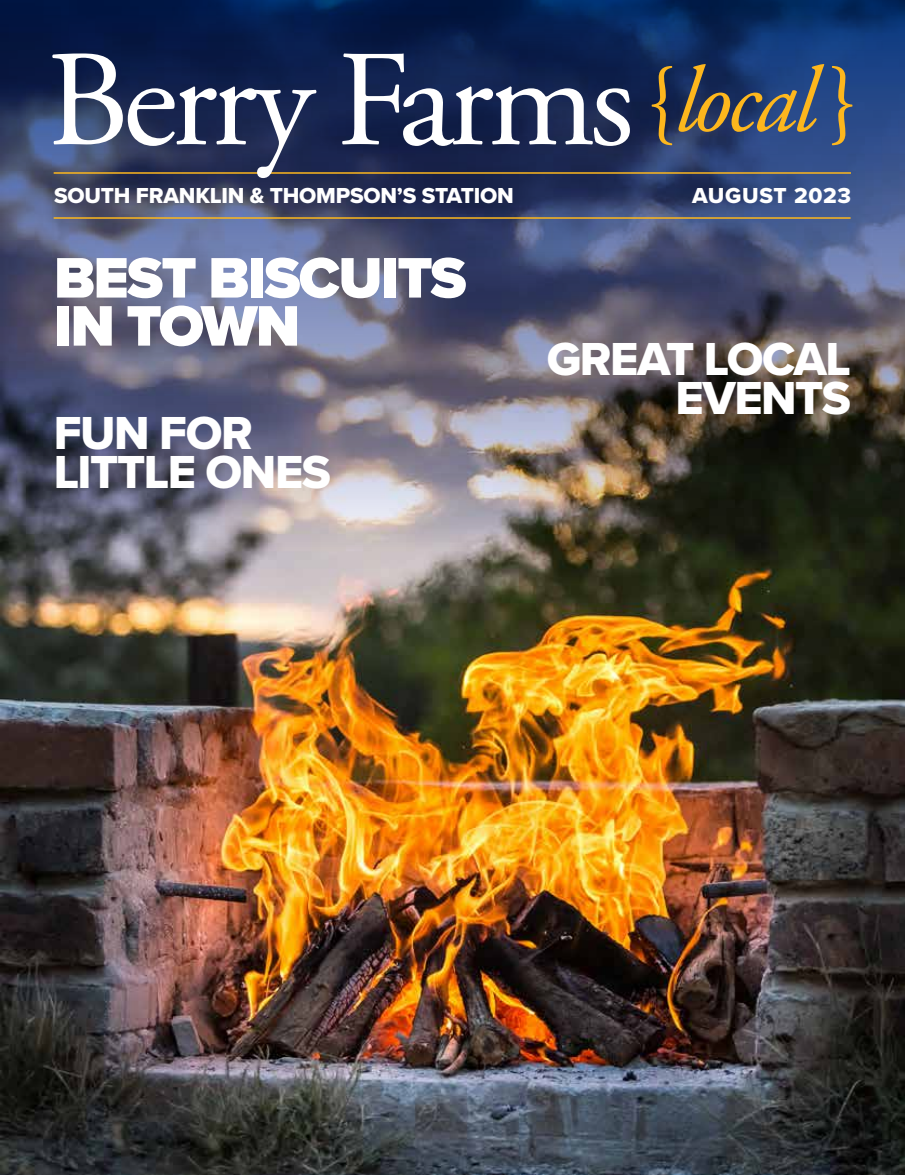
<style>
.page{position:relative;width:905px;height:1175px;background:#fff}
.page>*{position:absolute;margin:0;border:0;box-sizing:border-box;transform-origin:0 0}
.t1{font:136.5px "Adobe Garamond Pro";letter-spacing:-.04em;color:#fff}
.t2{font:900 59.1px/48px "Proxima Nova";letter-spacing:-.03em;color:#fff}
.t3{font:48px/39px "Proxima Nova Extrabld";letter-spacing:-.03em;color:#fff;text-align:right}
.t4{font:22.5px "Proxima Nova Extrabld";letter-spacing:-.01em;color:#fff}
.t5{font:22.5px "Proxima Nova Extrabld";letter-spacing:.03em;color:#fff}
.s1{font-size:93px;color:#fdb71d}
.s2{font-style:italic;font-size:93px;color:#fdb71d}
</style>
<div class="page">
<img style="left:1px;top:551px;width:903px;height:623px">
<img style="left:0;top:0;width:904px;height:551px">
<hr style="left:54px;top:172px;width:796px;height:2px;background:#fdb71d">
<hr style="left:54px;top:217px;width:796px;height:2px;background:#fdb71d">
<h1 class="t1" style="left:47px;top:19px;width:813px">Berry Farms <span class="s1">{</span><span class="s2">local</span> <span class="s1">}</span></h1>
<p class="t4" style="left:54px;top:178px;width:461px">SOUTH FRANKLIN &amp; THOMPSON’S STATION</p>
<p class="t5" style="left:692px;top:178px;width:160px">AUGUST 2023</p>
<p class="t2" style="left:54px;top:253px;width:414px">BEST BISCUITS<br>IN TOWN</p>
<p class="t3" style="left:54px;top:412px;width:279px;text-align:left">FUN FOR<br>LITTLE ONES</p>
<p class="t3" style="left:546px;top:339px;width:306px">GREAT LOCAL<br>EVENTS</p>
</div>
